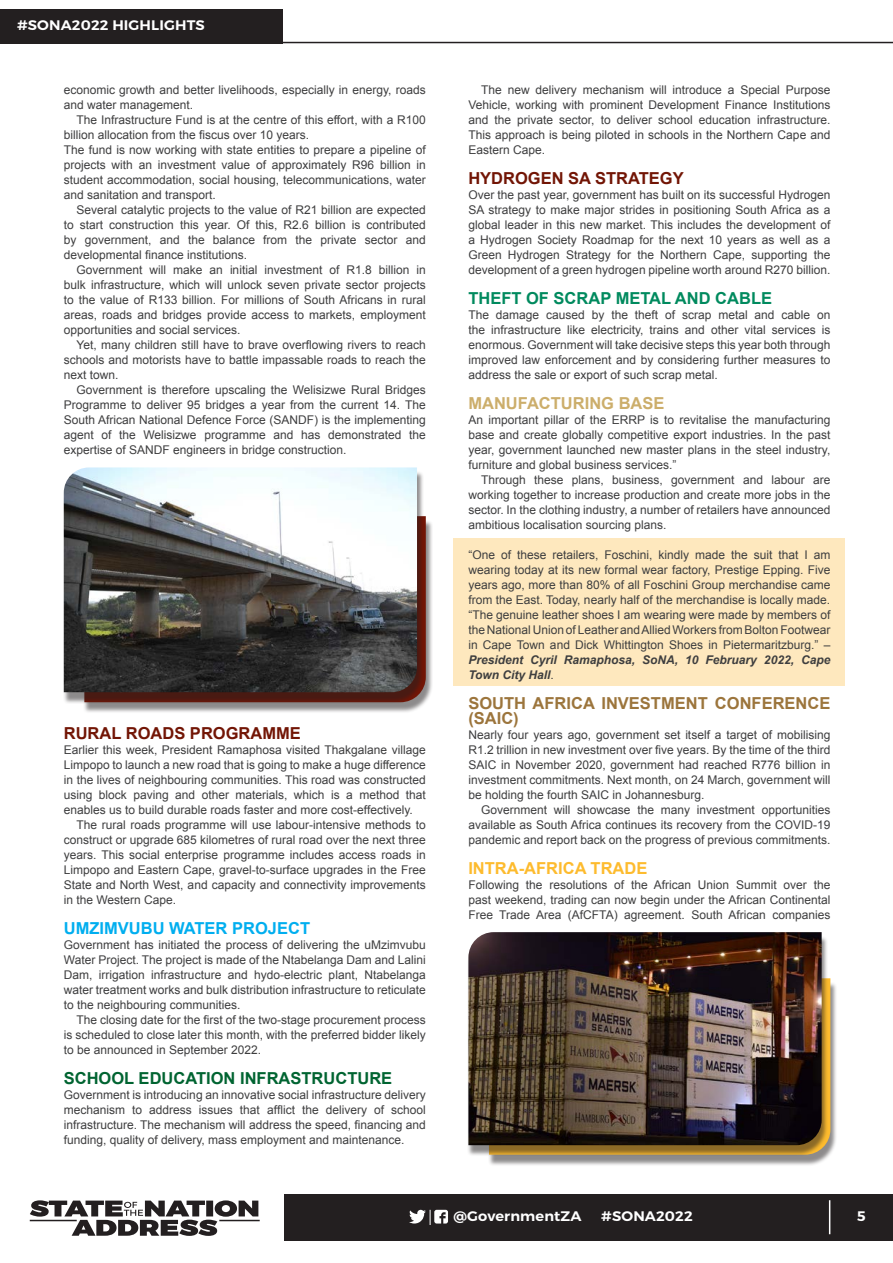
<style>
.page{position:relative;width:893px;height:1263px;background:#fff}
.page>*{position:absolute;margin:0;border:0;box-sizing:border-box;transform-origin:0 0}
.t1{font:700 16.5px "Arial";color:#721505}
.t2{font:700 16.5px/15px "Arial";color:#9c753c}
.t3{font:700 16.5px "Arial";color:#006431}
.t4{font:700 16.5px "Arial";color:#008a5e}
.t5{font:700 16.5px "Arial";color:#00aeef}
.t6{font:700 16.5px "Arial";color:#ccae6b}
.t7{font:700 16.5px "Arial";color:#fdbb2e}
.t8{font:13.8px "Trueno S Bd";letter-spacing:.01em;color:#fff;scale:1.05 1}
.t9{font:12px/15px "Arial";color:#3e3e3f;text-align:justify}
.s1{font-weight:700;font-style:italic}
</style>
<div class="page">
<div style="left:284px;top:1194px;width:609px;height:47px;background:#231f20"></div>
<svg style="left:409px;top:1210px;width:39px;height:15px"></svg>
<hr style="left:219px;top:1220px;width:41px;height:1px;background:#231f20">
<svg style="left:30px;top:1200px;width:228px;height:36px"></svg>
<hr style="left:829px;top:1200px;width:1px;height:34px;background:#fff">
<div style="left:0;top:9px;width:283px;height:34px;background:#231f20"></div>
<hr style="left:0;top:42px;width:893px;height:1px;background:#231f20">
<div style="left:453px;top:538px;width:392px;height:147px;background:#fee8be"></div>
<div style="left:83px;top:520px;width:350px;height:194px;background:#231f20;opacity:.52"></div>
<div style="left:63px;top:471px;width:361px;height:233px;background:#231f20;opacity:.52"></div>
<img style="left:64px;top:467px;width:353px;height:225px">
<div style="left:488px;top:982px;width:349px;height:184px;background:#231f20;opacity:.52"></div>
<div style="left:467px;top:936px;width:362px;height:221px;background:#231f20;opacity:.52"></div>
<img style="left:468px;top:932px;width:354px;height:213px">
<p class="t8" style="left:17px;top:17px;width:180px">#SONA2022 HIGHLIGHTS</p>
<p class="t9" style="left:64px;top:82px;width:364px">economic growth and better livelihoods, especially in energy, roads and water management.</p>
<p class="t9" style="left:64px;top:112px;width:364px;text-indent:13px">The Infrastructure Fund is at the centre of this effort, with a R100 billion allocation from the fiscus over 10 years.</p>
<p class="t9" style="left:64px;top:142px;width:364px">The fund is now working with state entities to prepare a pipeline of projects with an investment value of approximately R96 billion in student accommodation, social housing, telecommunications, water and sanitation and transport.</p>
<p class="t9" style="left:64px;top:202px;width:364px;text-indent:13px">Several catalytic projects to the value of R21 billion are expected to start construction this year. Of this, R2.6 billion is contributed by government, and the balance from the private sector and developmental finance institutions.</p>
<p class="t9" style="left:64px;top:262px;width:364px;text-indent:13px">Government will make an initial investment of R1.8 billion in bulk infrastructure, which will unlock seven private sector projects to the value of R133 billion. For millions of South Africans in rural areas, roads and bridges provide access to markets, employment opportunities and social services.</p>
<p class="t9" style="left:64px;top:337px;width:364px;text-indent:13px">Yet, many children still have to brave overflowing rivers to reach schools and motorists have to battle impassable roads to reach the next town.</p>
<p class="t9" style="left:64px;top:382px;width:364px;text-indent:13px">Government is therefore upscaling the Welisizwe Rural Bridges Programme to deliver 95 bridges a year from the current 14. The South African National Defence Force (SANDF) is the implementing agent of the Welisizwe programme and has demonstrated the expertise of SANDF engineers in bridge construction.</p>
<p class="t1" style="left:64px;top:722px;width:239px">RURAL ROADS PROGRAMME</p>
<p class="t9" style="left:64px;top:742px;width:364px">Earlier this week, President Ramaphosa visited Thakgalane village Limpopo to launch a new road that is going to make a huge difference in the lives of neighbouring communities. This road was constructed using block paving and other materials, which is a method that enables us to build durable roads faster and more cost-effectively.</p>
<p class="t9" style="left:64px;top:817px;width:364px;text-indent:13px">The rural roads programme will use labour-intensive methods to construct or upgrade 685 kilometres of rural road over the next three years. This social enterprise programme includes access roads in Limpopo and Eastern Cape, gravel-to-surface upgrades in the Free State and North West, and capacity and connectivity improvements in the Western Cape.</p>
<p class="t5" style="left:64px;top:917px;width:248px">UMZIMVUBU WATER PROJECT</p>
<p class="t9" style="left:64px;top:937px;width:364px">Government has initiated the process of delivering the uMzimvubu Water Project. The project is made of the Ntabelanga Dam and Lalini Dam, irrigation infrastructure and hydo-electric plant, Ntabelanga water treatment works and bulk distribution infrastructure to reticulate to the neighbouring communities.</p>
<p class="t9" style="left:64px;top:1012px;width:364px;text-indent:13px">The closing date for the first of the two-stage procurement process is scheduled to close later this month, with the preferred bidder likely to be announced in September 2022.</p>
<p class="t3" style="left:64px;top:1067px;width:330px">SCHOOL EDUCATION INFRASTRUCTURE</p>
<p class="t9" style="left:64px;top:1087px;width:364px">Government is introducing an innovative social infrastructure delivery mechanism to address issues that afflict the delivery of school infrastructure. The mechanism will address the speed, financing and funding, quality of delivery, mass employment and maintenance.</p>
<p class="t9" style="left:468px;top:82px;width:364px;text-indent:13px">The new delivery mechanism will introduce a Special Purpose Vehicle, working with prominent Development Finance Institutions and the private sector, to deliver school education infrastructure.<br>This approach is being piloted in schools in the Northern Cape and Eastern Cape.</p>
<p class="t1" style="left:468px;top:167px;width:217px">HYDROGEN SA STRATEGY</p>
<p class="t9" style="left:468px;top:187px;width:364px">Over the past year, government has built on its successful Hydrogen SA strategy to make major strides in positioning South Africa as a global leader in this new market. This includes the development of a Hydrogen Society Roadmap for the next 10 years as well as a Green Hydrogen Strategy for the Northern Cape, supporting the development of a green hydrogen pipeline worth around R270 billion.</p>
<p class="t4" style="left:468px;top:287px;width:305px">THEFT OF SCRAP METAL AND CABLE</p>
<p class="t9" style="left:468px;top:307px;width:364px">The damage caused by the theft of scrap metal and cable on the infrastructure like electricity, trains and other vital services is enormous. Government will take decisive steps this year both through improved law enforcement and by considering further measures to address the sale or export of such scrap metal.</p>
<p class="t6" style="left:468px;top:392px;width:198px">MANUFACTURING BASE</p>
<p class="t9" style="left:468px;top:412px;width:364px">An important pillar of the ERRP is to revitalise the manufacturing base and create globally competitive export industries. In the past year, government launched new master plans in the steel industry, furniture and global business services.”</p>
<p class="t9" style="left:468px;top:472px;width:364px;text-indent:13px">Through these plans, business, government and labour are working together to increase production and create more jobs in the sector. In the clothing industry, a number of retailers have announced ambitious localisation sourcing plans.</p>
<p class="t9" style="left:468px;top:547px;width:364px">“One of these retailers, Foschini, kindly made the suit that I am wearing today at its new formal wear factory, Prestige Epping. Five years ago, more than 80% of all Foschini Group merchandise came from the East. Today, nearly half of the merchandise is locally made.</p>
<p class="t9" style="left:468px;top:607px;width:364px">“The genuine leather shoes I am wearing were made by members of the National Union of Leather and Allied Workers from Bolton Footwear in Cape Town and Dick Whittington Shoes in Pietermaritzburg.” – <span class="s1">President Cyril Ramaphosa, SoNA, 10 February 2022, Cape Town City Hall</span>.</p>
<p class="t2" style="left:468px;top:696px;width:364px">SOUTH AFRICA INVESTMENT CONFERENCE (SAIC)</p>
<p class="t9" style="left:468px;top:727px;width:364px">Nearly four years ago, government set itself a target of mobilising R1.2 trillion in new investment over five years. By the time of the third SAIC in November 2020, government had reached R776 billion in investment commitments. Next month, on 24 March, government will be holding the fourth SAIC in Johannesburg.</p>
<p class="t9" style="left:468px;top:802px;width:364px;text-indent:13px">Government will showcase the many investment opportunities available as South Africa continues its recovery from the COVID-19 pandemic and report back on the progress of previous commitments.</p>
<p class="t7" style="left:468px;top:857px;width:181px">INTRA-AFRICA TRADE</p>
<p class="t9" style="left:468px;top:877px;width:364px">Following the resolutions of the African Union Summit over the past weekend, trading can now begin under the African Continental Free Trade Area (AfCFTA) agreement. South African companies</p>
<p class="t8" style="left:454px;top:1208px;width:123px">@GovernmentZA</p>
<p class="t8" style="left:601px;top:1208px;width:89px">#SONA2022</p>
<p class="t8" style="left:857px;top:1208px;width:10px">5</p>
</div>
